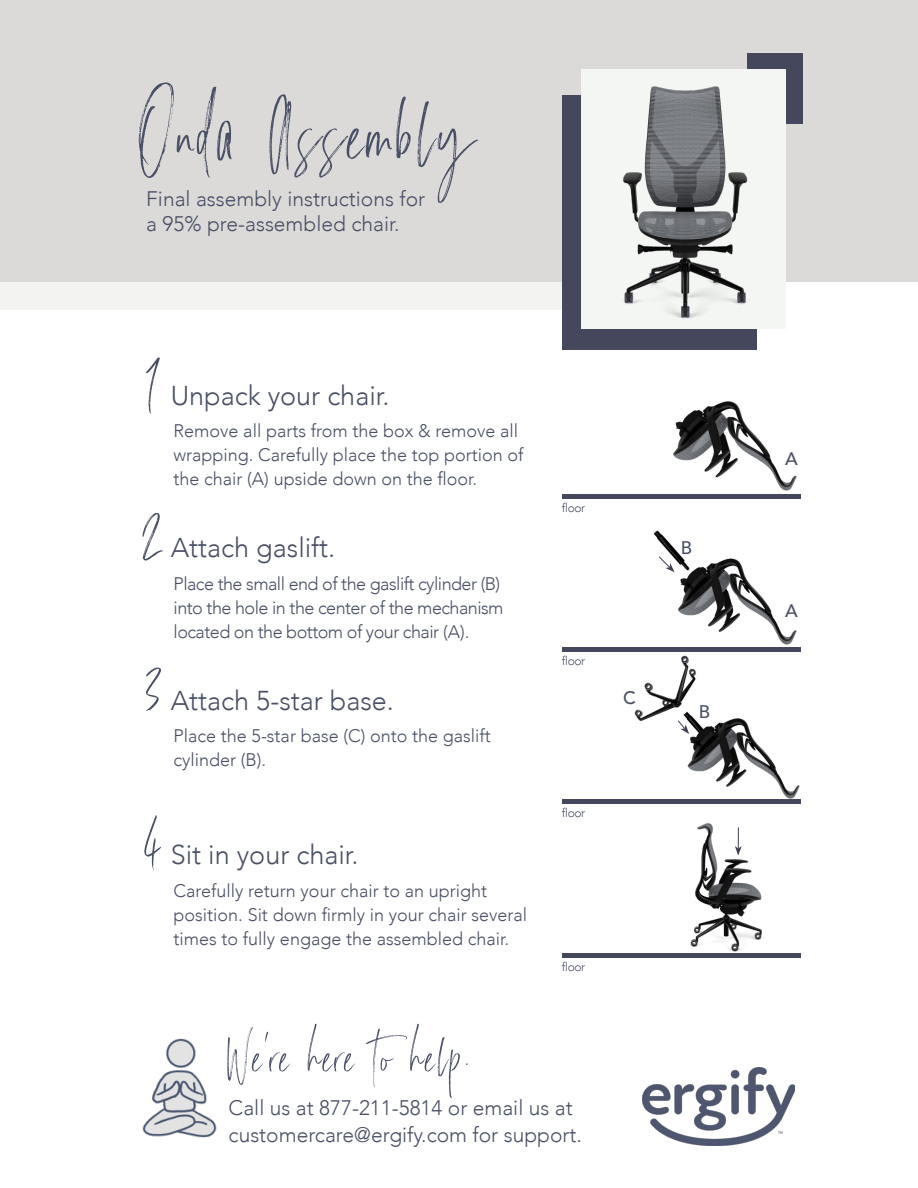
<style>
.page{position:relative;width:918px;height:1188px;background:#fff}
.page>*{position:absolute;margin:0;border:0;box-sizing:border-box;transform-origin:0 0}
.t1{font:126px "Brooklyn Alt";letter-spacing:.02em;color:#494f65}
.t2{font:102px "Brooklyn Alt";color:#494f65}
.t3{font:75px "Brooklyn Alt";letter-spacing:.02em;color:#494f65}
.t4{font:300 27.3px "Avenir";color:#494f65}
.t5{font:300 21px/27px "Avenir";color:#494f65}
.t6{font:300 18.15px/24px "Avenir";color:#494f65}
.t7{font:300 18.15px/24px "Avenir";letter-spacing:-.03em;color:#494f65}
.t8{font:500 18.15px "Avenir";color:#494f65}
.t9{font:300 12.15px "Avenir";letter-spacing:-.03em;color:#494f65}
</style>
<div class="page">
<div style="left:0;top:282px;width:711px;height:28px;background:#f3f3f1"></div>
<div style="left:0;top:0;width:918px;height:282px;background:#dbdad8"></div>
<img style="left:642px;top:1067px;width:153px;height:79px">
<img style="left:142px;top:1038px;width:75px;height:100px">
<div style="left:562px;top:96px;width:195px;height:254px;background:#45485c"></div>
<div style="left:747px;top:53px;width:55px;height:71px;background:#45485c"></div>
<img style="left:673px;top:401px;width:123px;height:90px">
<img style="left:653px;top:530px;width:144px;height:115px">
<img style="left:634px;top:655px;width:165px;height:143px">
<img style="left:581px;top:70px;width:205px;height:259px">
<div style="left:562px;top:494px;width:239px;height:5px;background:#45475c"></div>
<hr style="left:562px;top:647px;width:239px;height:4px;background:#45475c">
<svg style="left:658px;top:556px;width:17px;height:16px"></svg>
<hr style="left:562px;top:800px;width:239px;height:4px;background:#45475c">
<svg style="left:677px;top:720px;width:12px;height:14px"></svg>
<hr style="left:562px;top:954px;width:239px;height:4px;background:#45475c">
<img style="left:690px;top:823px;width:72px;height:129px">
<svg style="left:735px;top:827px;width:7px;height:29px"></svg>
<p class="t1" style="left:137px;top:63px;width:342px">Onda Assembly</p>
<p class="t5" style="left:146px;top:186px;width:280px;line-height:25.2px">Final assembly instructions for a 95% pre-assembled chair.</p>
<p class="t2" style="left:146px;top:325px;width:16px">1</p>
<p class="t4" style="left:171px;top:379px;width:220px">Unpack your chair.</p>
<p class="t6" style="left:174px;top:419px;width:351px">Remove all parts from the box &amp; remove all wrapping. Carefully place the top portion of the chair (A) upside down on the floor.</p>
<p class="t2" style="left:142px;top:478px;width:25px">2</p>
<p class="t4" style="left:171px;top:532px;width:166px">Attach gaslift.</p>
<p class="t7" style="left:174px;top:572px;width:332px">Place the small end of the gaslift cylinder (B) into the hole in the center of the mechanism located on the bottom of your chair (A).</p>
<p class="t2" style="left:144px;top:630px;width:20px">3</p>
<p class="t4" style="left:171px;top:684px;width:225px">Attach 5-star base.</p>
<p class="t6" style="left:174px;top:724px;width:319px">Place the 5-star base (C) onto the gaslift cylinder (B).</p>
<p class="t2" style="left:143px;top:784px;width:21px">4</p>
<p class="t4" style="left:171px;top:838px;width:189px">Sit in your chair.</p>
<p class="t6" style="left:174px;top:878px;width:355px">Carefully return your chair to an upright position. Sit down firmly in your chair several times to fully engage the assembled chair.</p>
<p class="t9" style="left:562px;top:501px;width:25px">floor</p>
<p class="t9" style="left:562px;top:653px;width:25px">floor</p>
<p class="t9" style="left:562px;top:806px;width:25px">floor</p>
<p class="t9" style="left:562px;top:960px;width:25px">floor</p>
<h3 class="t3" style="left:225px;top:1014px;width:244px">We're here to help.</h3>
<p class="t5" style="left:229px;top:1094px;width:355px">Call us at 877-211-5814 or email us at customercare@ergify.com for support.</p>
<p class="t8" style="left:623px;top:682px;width:14px">C</p>
<p class="t8" style="left:681px;top:532px;width:13px">B</p>
<p class="t8" style="left:699px;top:695px;width:13px">B</p>
<p class="t8" style="left:785px;top:443px;width:14px">A</p>
<p class="t8" style="left:785px;top:595px;width:14px">A</p>
</div>
